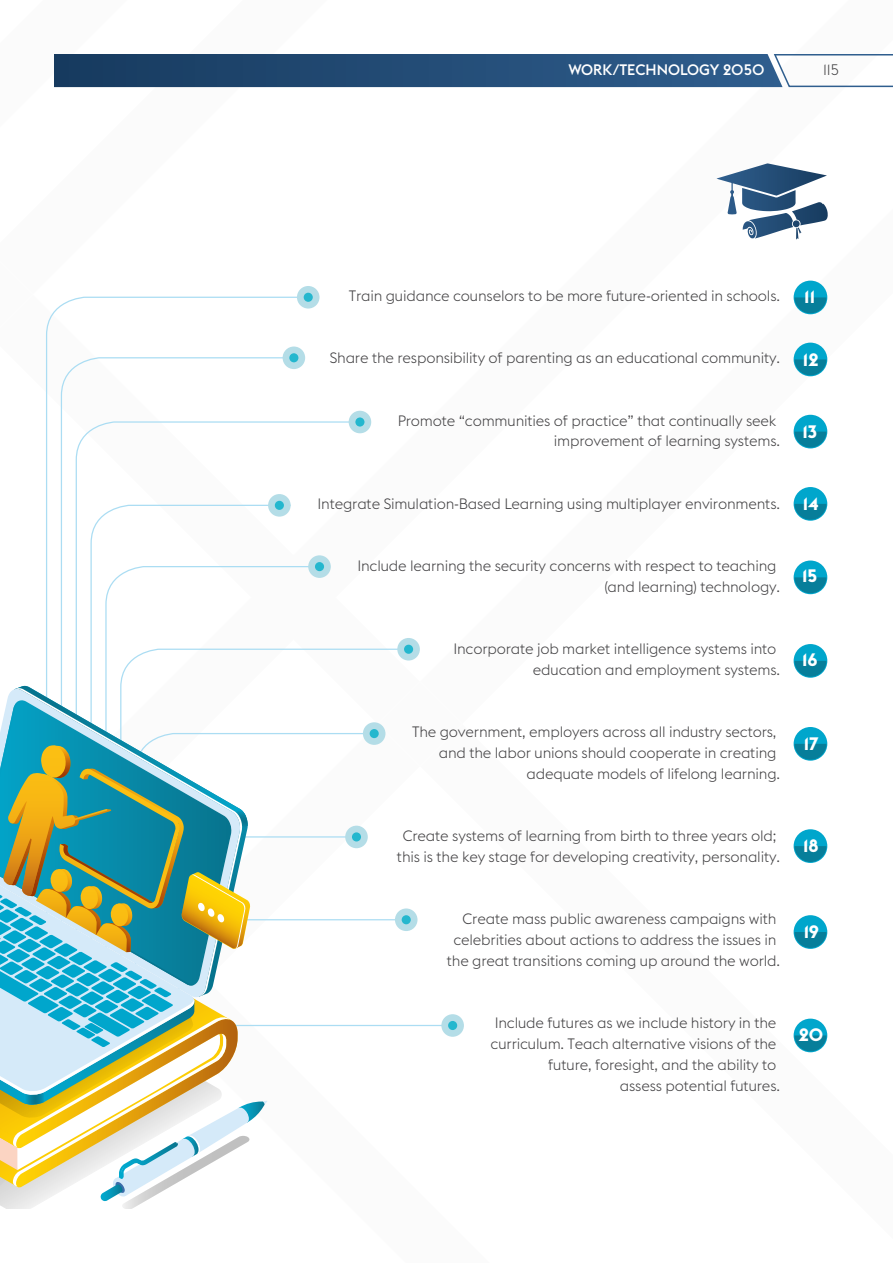
<style>
.page{position:relative;width:893px;height:1263px;background:#fff}
.page>*{position:absolute;margin:0;border:0;box-sizing:border-box;transform-origin:0 0}
.t1{font:700 17.85px "Euclid Flex";color:#fff}
.t2{font:500 15px "Euclid Flex";color:#fff}
.t3{font:300 15px "Euclid Flex";color:#414042}
.t4{font:300 14.85px/20.9px "Euclid Flex";letter-spacing:-.015em;color:#424143;text-align:right}
</style>
<div class="page">
<svg style="left:54px;top:54px;width:839px;height:34px;background:#43668a"></svg>
<hr style="left:218px;top:1025px;width:243px;height:1px;background:#abddf3">
<svg style="left:46px;top:296px;width:260px;height:390px"></svg>
<svg style="left:60px;top:357px;width:243px;height:329px"></svg>
<svg style="left:75px;top:421px;width:294px;height:265px"></svg>
<svg style="left:90px;top:504px;width:202px;height:182px"></svg>
<svg style="left:105px;top:565px;width:226px;height:537px"></svg>
<svg style="left:120px;top:648px;width:300px;height:379px"></svg>
<svg style="left:249px;top:732px;width:134px;height:364px"></svg>
<svg style="left:267px;top:836px;width:100px;height:248px"></svg>
<div style="left:794px;top:281px;width:33px;height:33px;background:#00a6cc;border-radius:50%"></div>
<svg style="left:794px;top:297px;width:32px;height:16px"></svg>
<div style="left:794px;top:343px;width:33px;height:33px;background:#00a6cc;border-radius:50%"></div>
<svg style="left:794px;top:359px;width:32px;height:16px"></svg>
<div style="left:794px;top:415px;width:33px;height:33px;background:#00a6cc;border-radius:50%"></div>
<svg style="left:794px;top:432px;width:32px;height:15px"></svg>
<div style="left:794px;top:487px;width:33px;height:34px;background:#00a6cc;border-radius:50%"></div>
<svg style="left:794px;top:504px;width:32px;height:16px"></svg>
<div style="left:794px;top:560px;width:33px;height:34px;background:#00a6cc;border-radius:50%"></div>
<svg style="left:794px;top:577px;width:32px;height:16px"></svg>
<div style="left:794px;top:644px;width:33px;height:34px;background:#00a6cc;border-radius:50%"></div>
<svg style="left:794px;top:661px;width:32px;height:16px"></svg>
<div style="left:794px;top:727px;width:33px;height:34px;background:#00a6cc;border-radius:50%"></div>
<svg style="left:794px;top:744px;width:32px;height:16px"></svg>
<div style="left:794px;top:829px;width:33px;height:34px;background:#00a6cc;border-radius:50%"></div>
<svg style="left:794px;top:846px;width:32px;height:16px"></svg>
<div style="left:794px;top:915px;width:33px;height:34px;background:#00a6cc;border-radius:50%"></div>
<svg style="left:794px;top:932px;width:32px;height:16px"></svg>
<div style="left:794px;top:1019px;width:33px;height:33px;background:#00a6cc;border-radius:50%"></div>
<svg style="left:794px;top:1035px;width:32px;height:16px"></svg>
<div style="left:297px;top:286px;width:22px;height:23px;background:#b4dde7;border-radius:50%"></div>
<div style="left:304px;top:293px;width:9px;height:9px;background:#24b7ce;border-radius:50%"></div>
<div style="left:283px;top:346px;width:22px;height:23px;background:#b4dde7;border-radius:50%"></div>
<div style="left:289px;top:353px;width:9px;height:9px;background:#24b7ce;border-radius:50%"></div>
<div style="left:349px;top:411px;width:22px;height:22px;background:#b4dde7;border-radius:50%"></div>
<div style="left:355px;top:417px;width:9px;height:10px;background:#24b7ce;border-radius:50%"></div>
<div style="left:268px;top:494px;width:23px;height:23px;background:#b4dde7;border-radius:50%"></div>
<div style="left:275px;top:501px;width:9px;height:9px;background:#24b7ce;border-radius:50%"></div>
<div style="left:308px;top:555px;width:23px;height:23px;background:#b4dde7;border-radius:50%"></div>
<div style="left:315px;top:562px;width:9px;height:9px;background:#24b7ce;border-radius:50%"></div>
<div style="left:397px;top:638px;width:23px;height:22px;background:#b4dde7;border-radius:50%"></div>
<div style="left:404px;top:645px;width:9px;height:9px;background:#24b7ce;border-radius:50%"></div>
<div style="left:363px;top:722px;width:22px;height:23px;background:#b4dde7;border-radius:50%"></div>
<div style="left:370px;top:729px;width:9px;height:9px;background:#24b7ce;border-radius:50%"></div>
<div style="left:345px;top:826px;width:23px;height:22px;background:#b4dde7;border-radius:50%"></div>
<div style="left:352px;top:832px;width:9px;height:9px;background:#24b7ce;border-radius:50%"></div>
<div style="left:395px;top:908px;width:22px;height:23px;background:#b4dde7;border-radius:50%"></div>
<div style="left:402px;top:915px;width:9px;height:9px;background:#24b7ce;border-radius:50%"></div>
<div style="left:441px;top:1014px;width:23px;height:23px;background:#b4dde7;border-radius:50%"></div>
<div style="left:448px;top:1021px;width:9px;height:9px;background:#24b7ce;border-radius:50%"></div>
<svg style="left:716px;top:163px;width:111px;height:51px"></svg>
<svg style="left:15px;top:688px;width:228px;height:57px"></svg>
<svg style="left:195px;top:700px;width:38px;height:45px"></svg>
<svg style="left:0;top:700px;width:195px;height:45px"></svg>
<svg style="left:0;top:745px;width:267px;height:464px"></svg>
<p class="t2" style="left:568px;top:61px;width:198px">WORK/TECHNOLOGY 2050</p>
<p class="t3" style="left:823px;top:61px;width:17px">115</p>
<p class="t4" style="left:349px;top:285px;width:433px">Train guidance counselors to be more future-oriented in schools.</p>
<p class="t4" style="left:330px;top:348px;width:452px">Share the responsibility of parenting as an educational community.</p>
<p class="t4" style="left:398px;top:410px;width:384px">Promote “communities of practice” that continually seek improvement of learning systems.</p>
<p class="t4" style="left:318px;top:493px;width:464px">Integrate Simulation-Based Learning using multiplayer environments.</p>
<p class="t4" style="left:357px;top:555px;width:424px">Include learning the security concerns with respect to teaching (and learning) technology.</p>
<p class="t4" style="left:453px;top:639px;width:328px">Incorporate job market intelligence systems into education and employment systems.</p>
<p class="t4" style="left:412px;top:722px;width:369px">The government, employers across all industry sectors, and the labor unions should cooperate in creating adequate models of lifelong learning.</p>
<p class="t4" style="left:397px;top:826px;width:385px;text-align:center">Create systems of learning from birth to three years old; this is the key stage for developing creativity, personality.</p>
<p class="t4" style="left:447px;top:909px;width:335px">Create mass public awareness campaigns with celebrities about actions to address the issues in the great transitions coming up around the world.</p>
<p class="t4" style="left:491px;top:1013px;width:291px">Include futures as we include history in the curriculum. Teach alternative visions of the future, foresight, and the ability to<br>assess potential futures.</p>
<p class="t1" style="left:804px;top:287px;width:12px">11</p>
<p class="t1" style="left:803px;top:349px;width:17px">12</p>
<p class="t1" style="left:802px;top:421px;width:16px">13</p>
<p class="t1" style="left:803px;top:493px;width:18px">14</p>
<p class="t1" style="left:802px;top:566px;width:17px">15</p>
<p class="t1" style="left:802px;top:649px;width:16px">16</p>
<p class="t1" style="left:804px;top:733px;width:16px">17</p>
<p class="t1" style="left:803px;top:836px;width:17px">18</p>
<p class="t1" style="left:804px;top:921px;width:16px">19</p>
<p class="t1" style="left:799px;top:1024px;width:26px">20</p>
</div>
